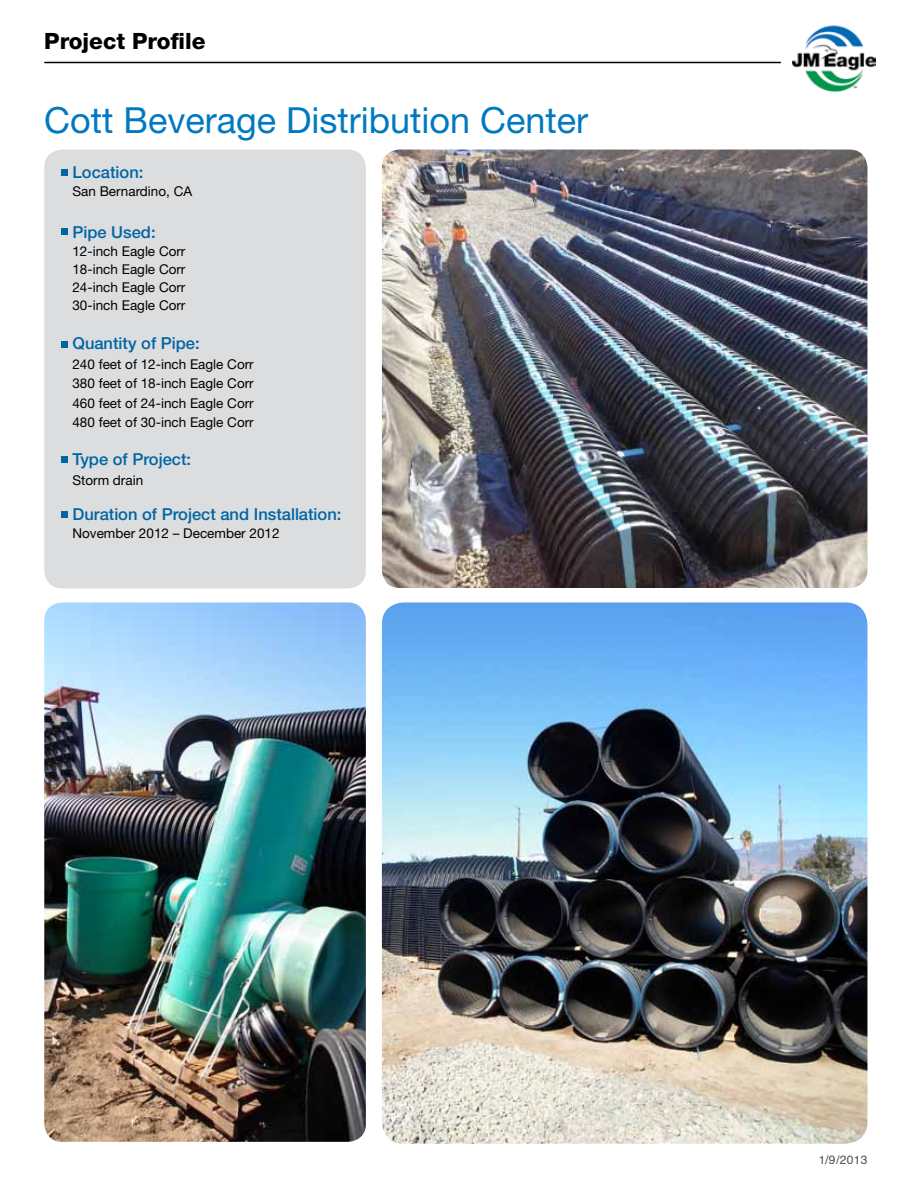
<style>
.page{position:relative;width:918px;height:1188px;background:#fff}
.page>*{position:absolute;margin:0;border:0;box-sizing:border-box;transform-origin:0 0}
.t1{font:36px "Helvetica Neue";color:#0079c1}
.t2{font:800 22.5px "Helvetica Neue";color:#000}
.t3{font:500 16.5px "Helvetica Neue LT Std";color:#0065a4}
.t4{font:13.5px/18px "Helvetica Neue";color:#000;text-align:justify}
.t5{font:12px "Helvetica";color:#000}
</style>
<div class="page">
<img style="left:382px;top:150px;width:485px;height:438px">
<img style="left:382px;top:602px;width:485px;height:542px">
<img style="left:793px;top:25px;width:83px;height:68px">
<div style="left:44px;top:150px;width:322px;height:438px;background:#dcddde;border-radius:18px"></div>
<svg style="left:61px;top:170px;width:6px;height:6px"></svg>
<svg style="left:61px;top:228px;width:6px;height:6px"></svg>
<svg style="left:61px;top:341px;width:6px;height:6px"></svg>
<svg style="left:61px;top:457px;width:6px;height:6px"></svg>
<svg style="left:61px;top:511px;width:6px;height:6px"></svg>
<hr style="left:44px;top:62px;width:737px;height:1px;background:#000">
<img style="left:44px;top:602px;width:322px;height:540px">
<h2 class="t2" style="left:44px;top:27px;width:163px">Project Profile</h2>
<h1 class="t1" style="left:44px;top:99px;width:546px">Cott Beverage Distribution Center</h1>
<p class="t3" style="left:72px;top:162px;width:72px">Location:</p>
<p class="t4" style="left:72px;top:182px;width:121px">San Bernardino, CA</p>
<p class="t3" style="left:72px;top:222px;width:85px">Pipe Used:</p>
<p class="t4" style="left:72px;top:242px;width:115px">12-inch Eagle Corr 18-inch Eagle Corr 24-inch Eagle Corr 30-inch Eagle Corr</p>
<p class="t3" style="left:72px;top:333px;width:129px">Quantity of Pipe:</p>
<p class="t4" style="left:72px;top:354px;width:183px;line-height:19.5px">240 feet of 12-inch Eagle Corr 380 feet of 18-inch Eagle Corr 460 feet of 24-inch Eagle Corr 480 feet of 30-inch Eagle Corr</p>
<p class="t3" style="left:72px;top:450px;width:120px">Type of Project:</p>
<p class="t4" style="left:72px;top:471px;width:72px">Storm drain</p>
<p class="t3" style="left:72px;top:504px;width:270px">Duration of Project and Installation:</p>
<p class="t4" style="left:72px;top:524px;width:209px">November 2012 – December 2012</p>
<p class="t5" style="left:818px;top:1150px;width:51px">1/9/2013</p>
</div>
